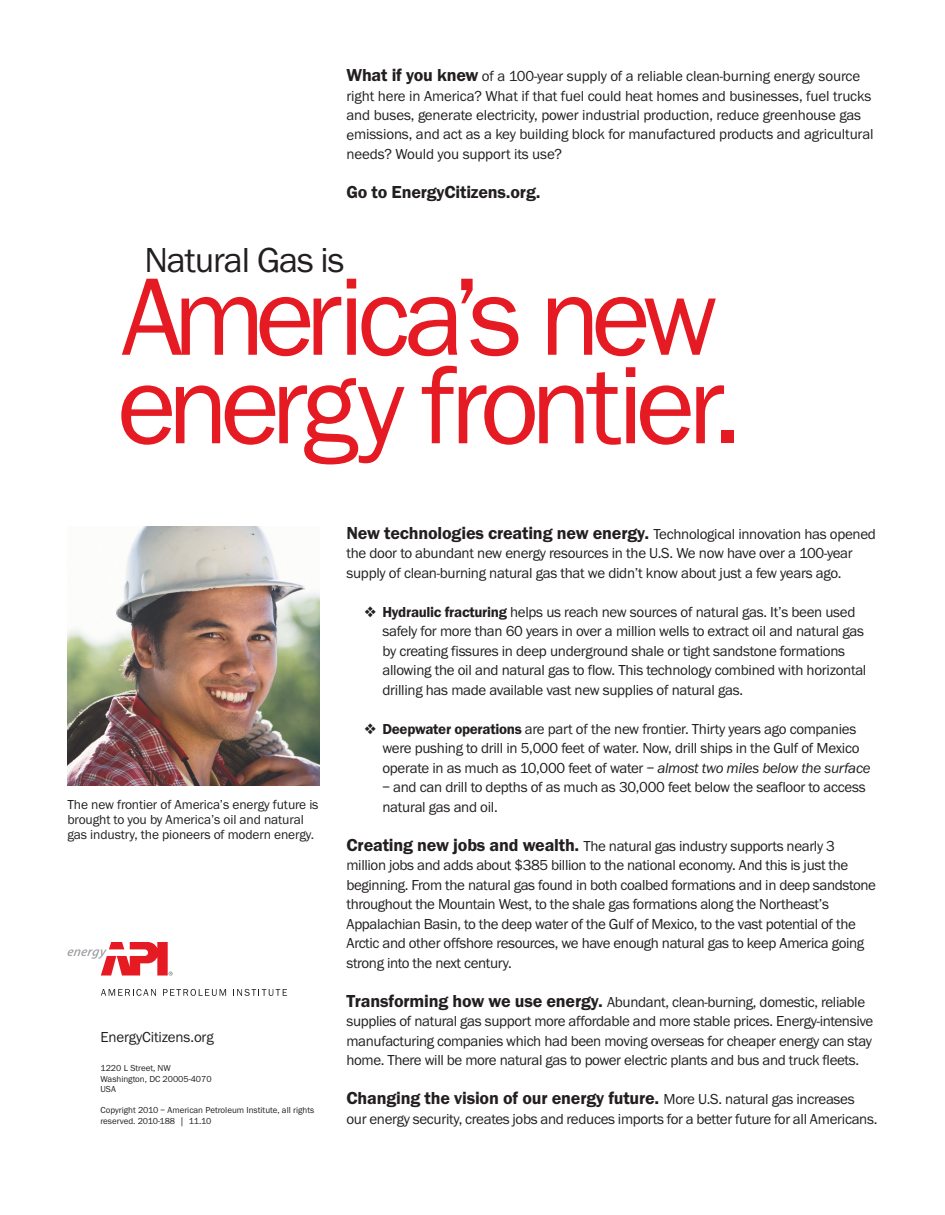
<style>
.page{position:relative;width:945px;height:1215px;background:#fff}
.page>*{position:absolute;margin:0;border:0;box-sizing:border-box;transform-origin:0 0}
.t1{font:114px "Franklin Got ITC";letter-spacing:-.07em;color:#e51a23}
.t2{font:36px "Franklin Got ITC";letter-spacing:-.03em;color:#231f20}
.t3{font:600 18px "Franklin Got ITC";letter-spacing:-.01em;color:#231f20}
.t4{font:15px/19.5px "Franklin Got ITC";letter-spacing:-.02em;color:#231f20}
.t5{font:13.5px/15px "Franklin Got ITC";letter-spacing:-.01em;color:#231f20}
.t6{font:9px/10.5px "Franklin Got ITC";color:#231f20}
.s1{font-weight:600;font-size:18px}
.s2{font-weight:400;font-size:15px}
.s3{font-weight:600}
.s4{font-style:italic}
</style>
<div class="page">
<img style="left:67px;top:526px;width:253px;height:259px">
<svg style="left:67px;top:942px;width:106px;height:34px"></svg>
<svg style="left:101px;top:989px;width:55px;height:7px"></svg>
<svg style="left:163px;top:989px;width:63px;height:7px"></svg>
<svg style="left:233px;top:989px;width:54px;height:7px"></svg>
<p class="t4" style="left:346px;top:66px;width:529px"><span class="s1">What if you knew</span> of a 100-year supply of a reliable clean-burning energy source right here in America? What if that fuel could heat homes and businesses, fuel trucks and buses, generate electricity, power industrial production, reduce greenhouse gas emissions, and act as a key building block for manufactured products and agricultural needs? Would you support its use?</p>
<p class="t3" style="left:346px;top:181px;width:196px">Go to EnergyCitizens.org.</p>
<h2 class="t2" style="left:144px;top:239px;width:202px">Natural Gas is</h2>
<h1 class="t1" style="left:121px;top:249px;width:598px">America’s new</h1>
<h1 class="t1" style="left:117px;top:337px;width:626px">energy frontier.</h1>
<p class="t5" style="left:67px;top:797px;width:253px">The new frontier of America’s energy future is brought to you by America’s oil and natural gas industry, the pioneers of modern energy.</p>
<p class="t4" style="left:100px;top:1027px;width:115px">EnergyCitizens.org</p>
<p class="t6" style="left:100px;top:1063px;width:113px">1220 L Street, NW<br>Washington, DC 20005-4070<br>USA</p>
<p class="t6" style="left:100px;top:1105px;width:215px">Copyright 2010 – American Petroleum Institute, all rights reserved. 2010-188 | 11.10</p>
<p class="t3" style="left:347px;top:522px;width:531px">New technologies creating new energy. <span class="s2">Technological innovation has opened</span></p>
<p class="t4" style="left:346px;top:543px;width:508px">the door to abundant new energy resources in the U.S. We now have over a 100-year supply of clean-burning natural gas that we didn’t know about just a few years ago.</p>
<p class="t4" style="left:383px;top:602px;width:485px;text-indent:-18px">❖ <span class="s3">Hydraulic fracturing</span> helps us reach new sources of natural gas. It’s been used safely for more than 60 years in over a million wells to extract oil and natural gas by creating fissures in deep underground shale or tight sandstone formations allowing the oil and natural gas to flow. This technology combined with horizontal drilling has made available vast new supplies of natural gas.</p>
<p class="t4" style="left:383px;top:719px;width:490px;text-indent:-18px">❖ <span class="s3">Deepwater operations</span> are part of the new frontier. Thirty years ago companies were pushing to drill in 5,000 feet of water. Now, drill ships in the Gulf of Mexico operate in as much as 10,000 feet of water – <span class="s4">almost two miles below the surface</span></p>
<p class="t4" style="left:383px;top:777px;width:485px">– and can drill to depths of as much as 30,000 feet below the seafloor to access natural gas and oil.</p>
<p class="t4" style="left:346px;top:836px;width:531px"><span class="s1">Creating new jobs and wealth.</span> The natural gas industry supports nearly 3 million jobs and adds about $385 billion to the national economy. And this is just the beginning. From the natural gas found in both coalbed formations and in deep sandstone throughout the Mountain West, to the shale gas formations along the Northeast’s Appalachian Basin, to the deep water of the Gulf of Mexico, to the vast potential of the Arctic and other offshore resources, we have enough natural gas to keep America going strong into the next century.</p>
<p class="t4" style="left:346px;top:992px;width:528px"><span class="s1">Transforming how we use energy.</span> Abundant, clean-burning, domestic, reliable supplies of natural gas support more affordable and more stable prices. Energy-intensive manufacturing companies which had been moving overseas for cheaper energy can stay home. There will be more natural gas to power electric plants and bus and truck fleets.</p>
<p class="t3" style="left:346px;top:1087px;width:510px">Changing the vision of our energy future. <span class="s2">More U.S. natural gas increases</span></p>
<p class="t4" style="left:346px;top:1109px;width:533px">our energy security, creates jobs and reduces imports for a better future for all Americans.</p>
</div>
